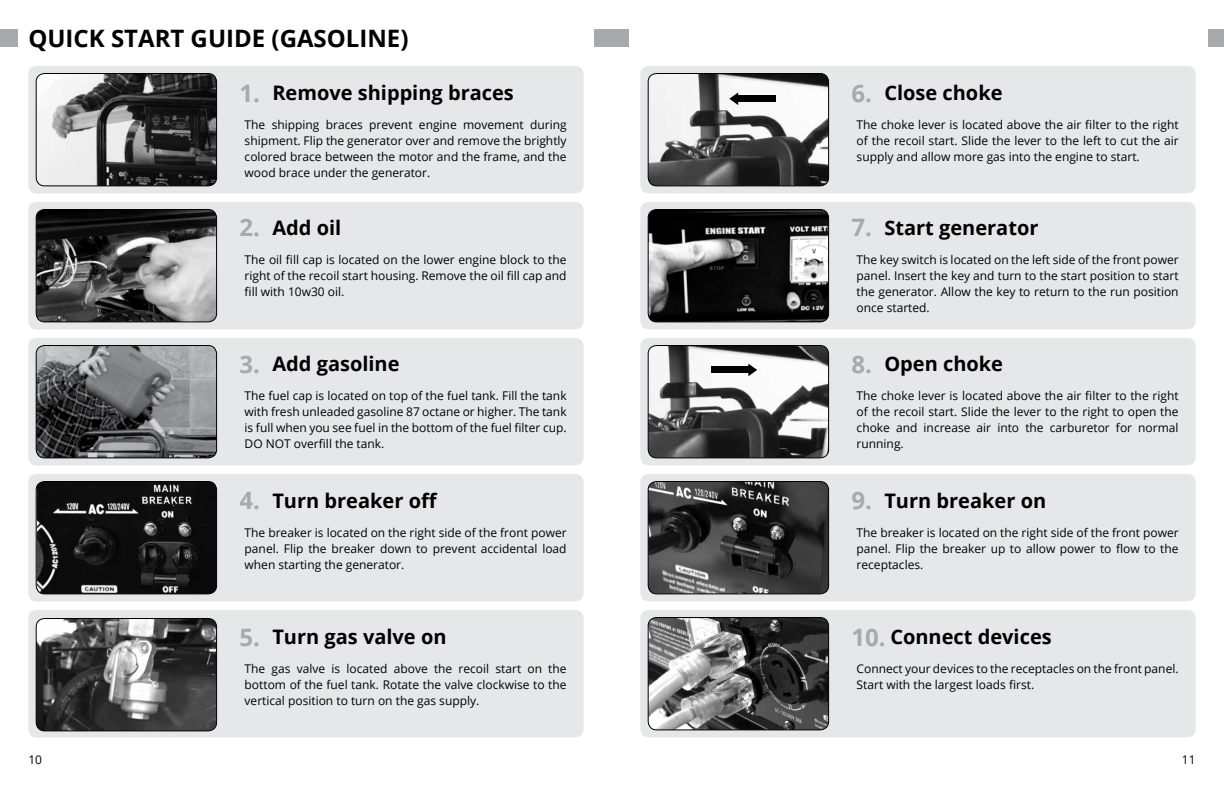
<style>
.page{position:relative;width:1224px;height:792px;background:#fff}
.page>*{position:absolute;margin:0;border:0;box-sizing:border-box;transform-origin:0 0}
.t1{font:700 24px "Open Sans";color:#000}
.t2{font:700 24px "Open Sans";color:#a7a9ac}
.t3{font:700 20px "Open Sans";color:#000}
.t4{font:12px/16px "Open Sans";color:#000;text-align:justify}
</style>
<div class="page">
<div style="left:28px;top:66px;width:556px;height:127px;background:#e6e7e8;border-radius:9px"></div>
<div style="left:28px;top:338px;width:556px;height:127px;background:#e6e7e8;border-radius:9px"></div>
<div style="left:28px;top:610px;width:556px;height:127px;background:#e6e7e8;border-radius:9px"></div>
<div style="left:28px;top:202px;width:556px;height:127px;background:#e6e7e8;border-radius:9px"></div>
<div style="left:28px;top:474px;width:556px;height:127px;background:#e6e7e8;border-radius:9px"></div>
<div style="left:640px;top:66px;width:556px;height:127px;background:#e6e7e8;border-radius:9px"></div>
<div style="left:640px;top:338px;width:556px;height:127px;background:#e6e7e8;border-radius:9px"></div>
<div style="left:640px;top:610px;width:556px;height:127px;background:#e6e7e8;border-radius:9px"></div>
<div style="left:640px;top:202px;width:556px;height:127px;background:#e6e7e8;border-radius:9px"></div>
<div style="left:640px;top:474px;width:556px;height:127px;background:#e6e7e8;border-radius:9px"></div>
<img style="left:36px;top:74px;width:181px;height:112px">
<div style="left:36px;top:73px;width:181px;height:113px;border:1px solid #000;border-radius:9px"></div>
<img style="left:36px;top:346px;width:181px;height:112px">
<div style="left:36px;top:345px;width:181px;height:113px;border:1px solid #000;border-radius:9px"></div>
<img style="left:36px;top:619px;width:181px;height:112px">
<div style="left:36px;top:618px;width:181px;height:113px;border:1px solid #000;border-radius:9px"></div>
<img style="left:36px;top:210px;width:181px;height:112px">
<div style="left:36px;top:209px;width:181px;height:113px;border:1px solid #000;border-radius:9px"></div>
<img style="left:37px;top:482px;width:180px;height:112px">
<div style="left:36px;top:481px;width:181px;height:113px;border:1px solid #000;border-radius:9px"></div>
<img style="left:648px;top:74px;width:181px;height:112px">
<div style="left:648px;top:73px;width:181px;height:113px;border:1px solid #000;border-radius:9px"></div>
<img style="left:648px;top:346px;width:181px;height:112px">
<div style="left:648px;top:345px;width:181px;height:113px;border:1px solid #000;border-radius:9px"></div>
<img style="left:648px;top:618px;width:181px;height:112px">
<div style="left:648px;top:617px;width:181px;height:113px;border:1px solid #000;border-radius:9px"></div>
<img style="left:648px;top:210px;width:181px;height:112px">
<div style="left:648px;top:209px;width:181px;height:113px;border:1px solid #000;border-radius:9px"></div>
<img style="left:648px;top:482px;width:181px;height:112px">
<div style="left:648px;top:481px;width:181px;height:113px;border:1px solid #000;border-radius:9px"></div>
<svg style="left:729px;top:92px;width:9px;height:13px"></svg>
<div style="left:736px;top:96px;width:40px;height:6px;background:#000"></div>
<svg style="left:748px;top:364px;width:9px;height:12px"></svg>
<div style="left:711px;top:367px;width:40px;height:6px;background:#000"></div>
<div style="left:0;top:29px;width:17px;height:18px;background:#a7a9ac"></div>
<div style="left:595px;top:29px;width:34px;height:18px;background:#a7a9ac"></div>
<div style="left:1208px;top:29px;width:16px;height:18px;background:#a7a9ac"></div>
<h1 class="t1" style="left:28px;top:21px;width:382px">QUICK START GUIDE (GASOLINE)</h1>
<h2 class="t3" style="left:272px;top:79px;width:243px">Remove shipping braces</h2>
<p class="t4" style="left:245px;top:117px;width:324px">The shipping braces prevent engine movement during shipment. Flip the generator over and remove the brightly colored brace between the motor and the frame, and the wood brace under the generator.</p>
<h1 class="t2" style="left:240px;top:76px;width:22px">1.</h1>
<h1 class="t2" style="left:852px;top:76px;width:22px">6.</h1>
<h2 class="t3" style="left:884px;top:79px;width:120px">Close choke</h2>
<p class="t4" style="left:857px;top:117px;width:324px">The choke lever is located above the air filter to the right of the recoil start. Slide the lever to the left to cut the air supply and allow more gas into the engine to start.</p>
<h1 class="t2" style="left:240px;top:211px;width:22px">2.</h1>
<h2 class="t3" style="left:272px;top:213px;width:70px">Add oil</h2>
<p class="t4" style="left:245px;top:251px;width:324px">The oil fill cap is located on the lower engine block to the right of the recoil start housing. Remove the oil fill cap and fill with 10w30 oil.</p>
<h1 class="t2" style="left:852px;top:211px;width:22px">7.</h1>
<h2 class="t3" style="left:884px;top:213px;width:156px">Start generator</h2>
<p class="t4" style="left:857px;top:251px;width:324px">The key switch is located on the left side of the front power panel. Insert the key and turn to the start position to start the generator. Allow the key to return to the run position once started.</p>
<h1 class="t2" style="left:240px;top:347px;width:22px">3.</h1>
<h2 class="t3" style="left:272px;top:350px;width:129px">Add gasoline</h2>
<p class="t4" style="left:245px;top:388px;width:324px">The fuel cap is located on top of the fuel tank. Fill the tank with fresh unleaded gasoline 87 octane or higher. The tank is full when you see fuel in the bottom of the fuel filter cup.<br>DO NOT overfill the tank.</p>
<h1 class="t2" style="left:852px;top:347px;width:22px">8.</h1>
<h2 class="t3" style="left:884px;top:350px;width:120px">Open choke</h2>
<p class="t4" style="left:857px;top:388px;width:324px">The choke lever is located above the air filter to the right of the recoil start. Slide the lever to the right to open the choke and increase air into the carburetor for normal running.</p>
<h2 class="t3" style="left:272px;top:486px;width:167px">Turn breaker off</h2>
<p class="t4" style="left:245px;top:524px;width:324px">The breaker is located on the right side of the front power panel. Flip the breaker down to prevent accidental load when starting the generator.</p>
<h1 class="t2" style="left:240px;top:484px;width:22px">4.</h1>
<h1 class="t2" style="left:852px;top:484px;width:22px">9.</h1>
<h2 class="t3" style="left:884px;top:486px;width:163px">Turn breaker on</h2>
<p class="t4" style="left:857px;top:524px;width:324px">The breaker is located on the right side of the front power panel. Flip the breaker up to allow power to flow to the receptacles.</p>
<h1 class="t2" style="left:240px;top:620px;width:22px">5.</h1>
<h2 class="t3" style="left:272px;top:623px;width:176px">Turn gas valve on</h2>
<p class="t4" style="left:245px;top:661px;width:324px">The gas valve is located above the recoil start on the bottom of the fuel tank. Rotate the valve clockwise to the vertical position to turn on the gas supply.</p>
<h1 class="t2" style="left:852px;top:620px;width:36px">10.</h1>
<h2 class="t3" style="left:890px;top:623px;width:163px">Connect devices</h2>
<p class="t4" style="left:857px;top:661px;width:324px">Connect your devices to the receptacles on the front panel.<br>Start with the largest loads first.</p>
<p class="t4" style="left:28px;top:751px;width:15px">10</p>
<p class="t4" style="left:1182px;top:751px;width:15px">11</p>
</div>
